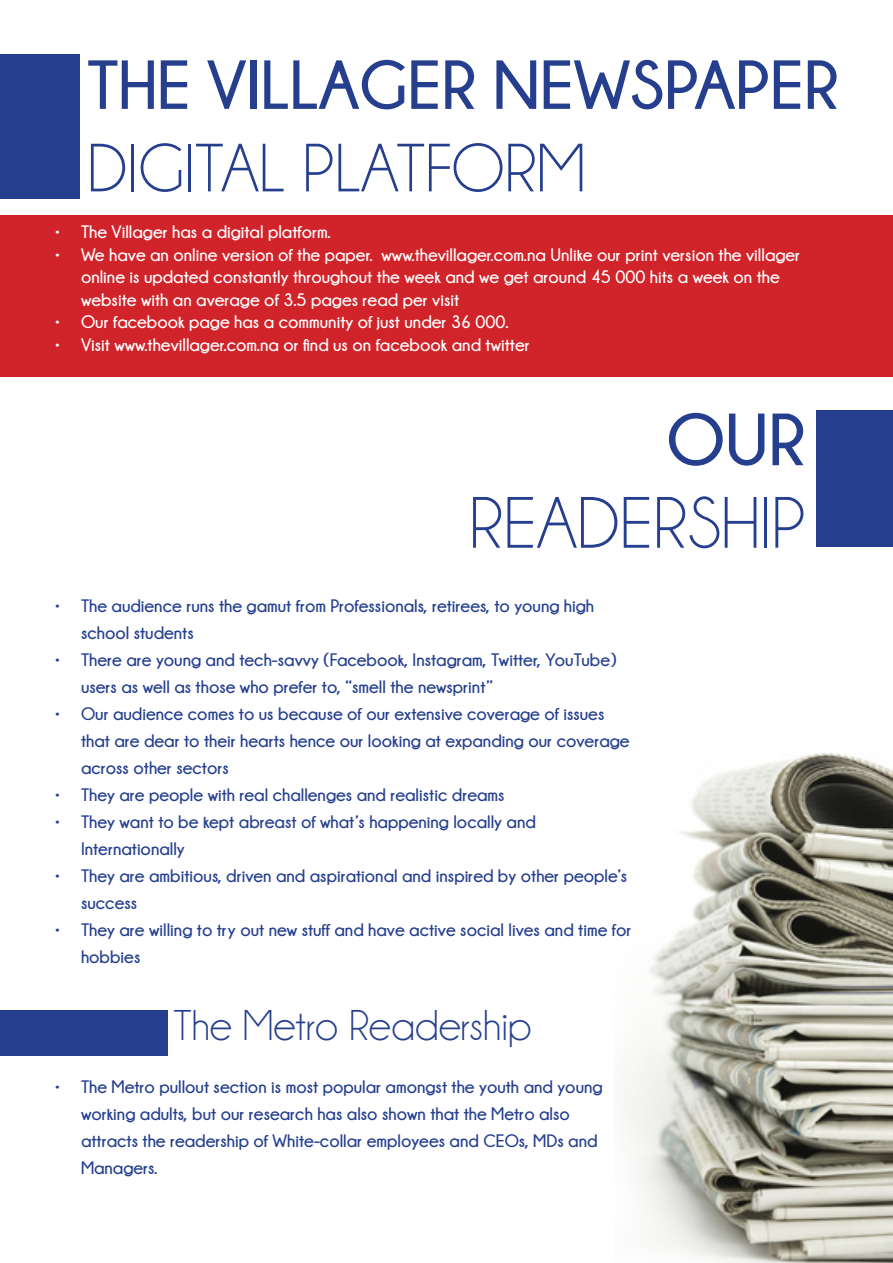
<style>
.page{position:relative;width:893px;height:1263px;background:#fff}
.page>*{position:absolute;margin:0;border:0;box-sizing:border-box;transform-origin:0 0}
.t1{font:73.5px "Champagne&Limousines";color:#253f8e}
.t2{font:700 73.5px "Champagne&Limousines";color:#253f8e}
.t3{font:700 69px/82.5px "Champagne&Limousines";color:#253f8e}
.t4{font:43.5px "Champagne&Limousines";color:#253f8e}
.t5{font:700 18px/27px "Champagne&Limousines";color:#253f8e}
.t6{font:700 18px/22.5px "Champagne&Limousines";color:#fff}
.s1{font-weight:400}
</style>
<div class="page">
<img style="left:623px;top:753px;width:270px;height:510px">
<div style="left:0;top:54px;width:80px;height:145px;background:#253f8e"></div>
<div style="left:0;top:215px;width:893px;height:161px;background:#d1232a"></div>
<div style="left:816px;top:410px;width:77px;height:136px;background:#253f8e"></div>
<div style="left:0;top:1010px;width:167px;height:46px;background:#253f8e"></div>
<p class="t3" style="left:87px;top:43px;width:753px">THE VILLAGER NEWSPAPER<br><span class="s1">DIGITAL PLATFORM</span></p>
<p class="t6" style="left:54px;top:220px;width:278px">• The Villager has a digital platform.</p>
<p class="t6" style="left:81px;top:243px;width:721px;text-indent:-27px">• We have an online version of the paper. www.thevillager.com.na Unlike our print version the villager online is updated constantly throughout the week and we get around 45 000 hits a week on the website with an average of 3.5 pages read per visit</p>
<p class="t6" style="left:54px;top:310px;width:456px">• Our facebook page has a community of just under 36 000.</p>
<p class="t6" style="left:54px;top:333px;width:477px">• Visit www.thevillager.com.na or find us on facebook and twitter</p>
<p class="t2" style="left:667px;top:399px;width:141px">OUR</p>
<p class="t1" style="left:469px;top:486px;width:338px">READERSHIP</p>
<p class="t5" style="left:81px;top:592px;width:515px;text-indent:-27px">• The audience runs the gamut from Professionals, retirees, to young high school students</p>
<p class="t5" style="left:81px;top:646px;width:537px;text-indent:-27px">• There are young and tech-savvy (Facebook, Instagram, Twitter, YouTube) users as well as those who prefer to, “smell the newsprint”</p>
<p class="t5" style="left:81px;top:700px;width:550px;text-indent:-27px">• Our audience comes to us because of our extensive coverage of issues that are dear to their hearts hence our looking at expanding our coverage across other sectors</p>
<p class="t5" style="left:54px;top:781px;width:452px">• They are people with real challenges and realistic dreams</p>
<p class="t5" style="left:81px;top:808px;width:456px;text-indent:-27px">• They want to be kept abreast of what’s happening locally and<br>Internationally</p>
<p class="t5" style="left:81px;top:862px;width:548px;text-indent:-27px">• They are ambitious, driven and aspirational and inspired by other people’s success</p>
<p class="t5" style="left:81px;top:916px;width:552px;text-indent:-27px">• They are willing to try out new stuff and have active social lives and time for hobbies</p>
<p class="t4" style="left:173px;top:1003px;width:360px">The Metro Readership</p>
<p class="t5" style="left:81px;top:1073px;width:523px;text-indent:-27px">• The Metro pullout section is most popular amongst the youth and young working adults, but our research has also shown that the Metro also attracts the readership of White-collar employees and CEOs, MDs and Managers.</p>
</div>
